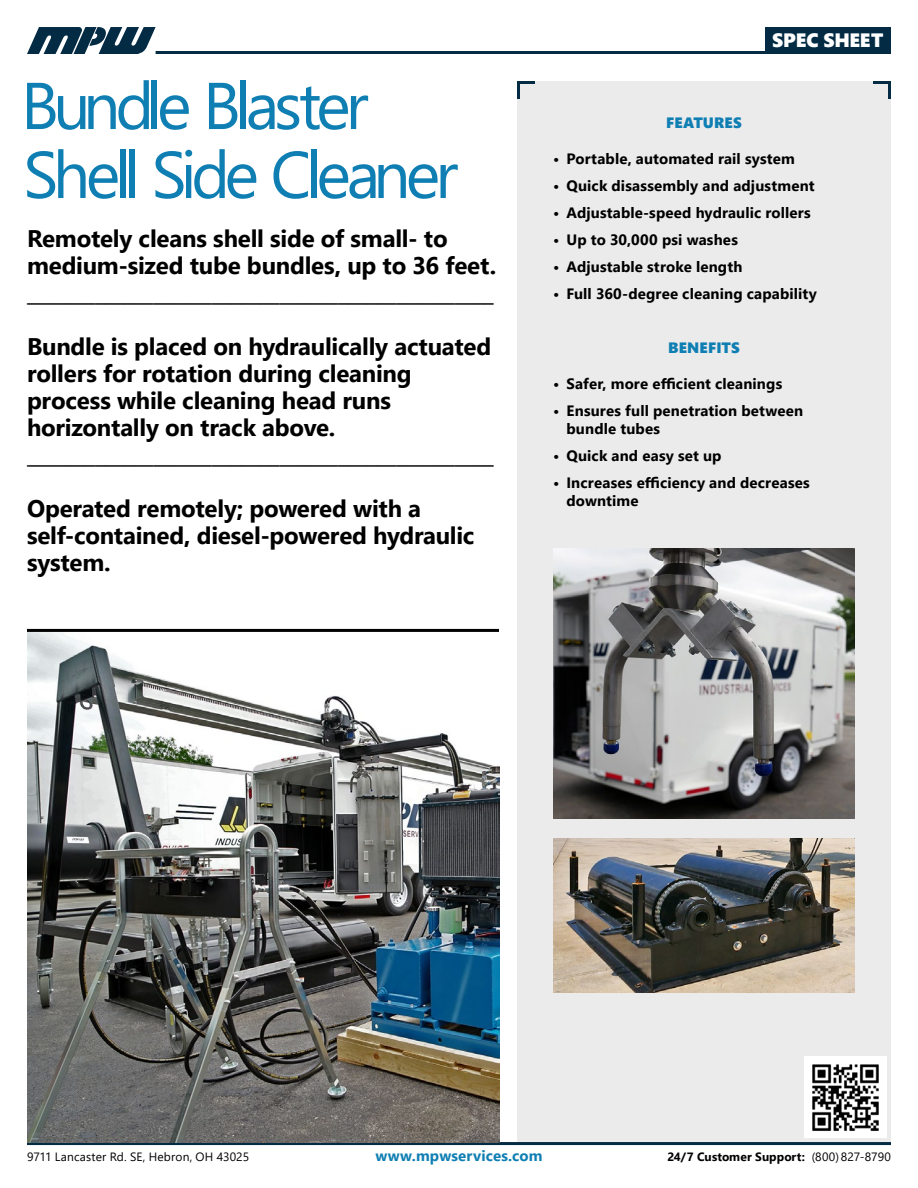
<style>
.page{position:relative;width:918px;height:1188px;background:#fff}
.page>*{position:absolute;margin:0;border:0;box-sizing:border-box;transform-origin:0 0}
.t1{font:66px/69px "Segoe UI";letter-spacing:-.08em;color:#0f7fb3}
.t2{font:700 24px/27px "Segoe UI";letter-spacing:-.01em;color:#000}
.t3{font:19.35px "Segoe UI Black";color:#fff}
.t4{font:700 15px/18px "Segoe UI";letter-spacing:.01em;color:#000}
.t5{font:700 15px "Segoe UI";letter-spacing:.01em;color:#0f7fb3}
.t6{font:15px "Segoe UI Black";letter-spacing:.01em;color:#0f7fb3}
.t7{font:12px "Segoe UI";letter-spacing:.015em;color:#000}
.t8{font:700 12px "Segoe UI";letter-spacing:.015em;color:#000}
.s1{font-weight:400}
</style>
<div class="page">
<div style="left:517px;top:81px;width:374px;height:1062px;background:#ecebec"></div>
<hr style="left:27px;top:1142px;width:864px;height:3px;background:#032b44">
<hr style="left:156px;top:51px;width:611px;height:3px;background:#032b44">
<svg style="left:27px;top:27px;width:129px;height:27px"></svg>
<div style="left:766px;top:27px;width:125px;height:27px;background:#032b44"></div>
<svg style="left:873px;top:81px;width:18px;height:18px"></svg>
<svg style="left:517px;top:81px;width:18px;height:18px"></svg>
<img style="left:27px;top:632px;width:472px;height:510px">
<hr style="left:27px;top:629px;width:472px;height:3px;background:#000">
<img style="left:553px;top:549px;width:302px;height:270px">
<img style="left:553px;top:838px;width:302px;height:155px">
<img style="left:805px;top:1056px;width:81px;height:82px">
<h1 class="t1" style="left:21px;top:65px;width:439px">Bundle Blaster<br>Shell Side Cleaner</h1>
<p class="t2" style="left:27px;top:223px;width:471px">Remotely cleans shell side of small- to medium-sized tube bundles, up to 36 feet. ________________________________________________</p>
<p class="t2" style="left:27px;top:331px;width:468px">Bundle is placed on hydraulically actuated rollers for rotation during cleaning process while cleaning head runs horizontally on track above. ________________________________________________</p>
<p class="t2" style="left:27px;top:493px;width:449px">Operated remotely; powered with a self-contained, diesel-powered hydraulic system.</p>
<p class="t3" style="left:772px;top:27px;width:113px">SPEC SHEET</p>
<p class="t6" style="left:666px;top:112px;width:77px">FEATURES</p>
<p class="t4" style="left:553px;top:148px;width:243px">• Portable, automated rail system</p>
<p class="t4" style="left:553px;top:175px;width:263px">• Quick disassembly and adjustment</p>
<p class="t4" style="left:553px;top:202px;width:259px">• Adjustable-speed hydraulic rollers</p>
<p class="t4" style="left:553px;top:229px;width:186px">• Up to 30,000 psi washes</p>
<p class="t4" style="left:553px;top:256px;width:191px">• Adjustable stroke length</p>
<p class="t4" style="left:553px;top:283px;width:265px">• Full 360-degree cleaning capability</p>
<p class="t6" style="left:668px;top:337px;width:73px">BENEFITS</p>
<p class="t4" style="left:553px;top:373px;width:231px">• Safer, more efficient cleanings</p>
<p class="t4" style="left:567px;top:400px;width:238px;text-indent:-14px">• Ensures full penetration between bundle tubes</p>
<p class="t4" style="left:553px;top:445px;width:170px">• Quick and easy set up</p>
<p class="t4" style="left:567px;top:472px;width:245px;text-indent:-14px">• Increases efficiency and decreases downtime</p>
<p class="t7" style="left:27px;top:1145px;width:224px">9711 Lancaster Rd. SE, Hebron, OH 43025</p>
<p class="t5" style="left:375px;top:1142px;width:169px">www.mpwservices.com</p>
<p class="t8" style="left:667px;top:1145px;width:225px">24/7 Customer Support: <span class="s1">(800) 827-8790</span></p>
</div>
